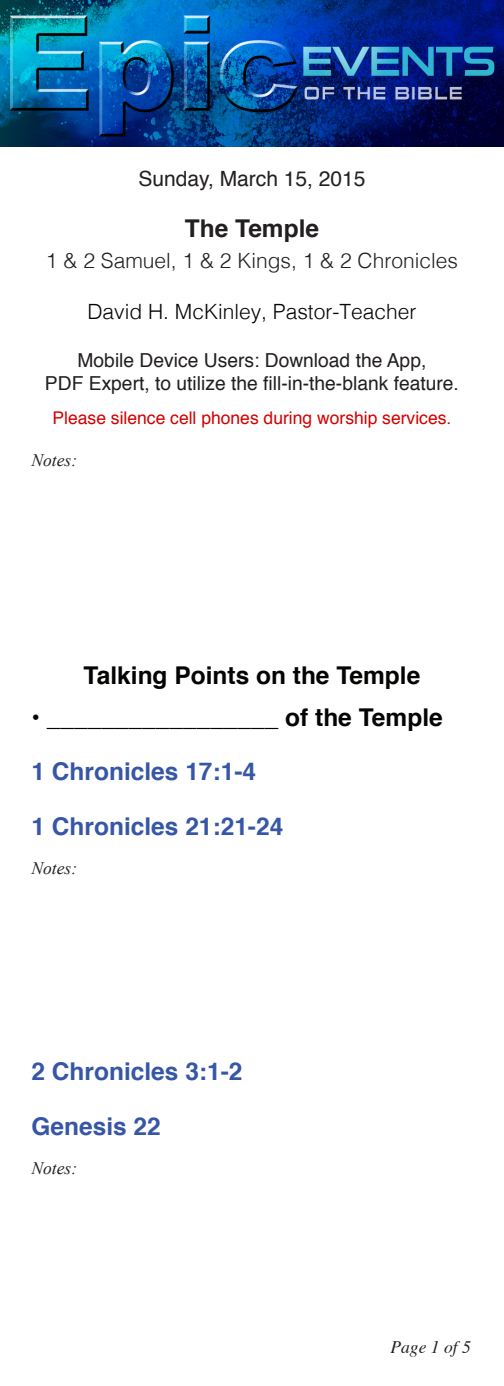
<style>
.page{position:relative;width:504px;height:1386px;background:#fff}
.page>*{position:absolute;margin:0;border:0;box-sizing:border-box;transform-origin:0 0}
.t1{font:700 24.5px "Helvetica";color:#3757a6}
.t2{font:700 24.5px "Helvetica";color:#040503}
.t3{font:700 24.5px "Helvetica";color:#231f20}
.t4{font:300 21px "Helvetica";color:#231f20}
.t5{font:300 21px "Helvetica";color:#040503}
.t6{font:21px "Helvetica";color:#231f20}
.t7{font:19.25px "Helvetica";color:#231f20}
.t8{font:17.5px "Helvetica";color:#d20000}
.t9{font:italic 17.5px "Times New Roman";color:#231f20}
.t10{font:italic 17.5px "Times";color:#231f20}
</style>
<div class="page">
<img style="left:0;top:0;width:504px;height:146px">
<p class="t6" style="left:138px;top:162px;width:229px">Sunday, March 15, 2015</p>
<p class="t3" style="left:185px;top:208px;width:136px">The Temple</p>
<p class="t4" style="left:46px;top:243px;width:414px">1 &amp; 2 Samuel, 1 &amp; 2 Kings, 1 &amp; 2 Chronicles</p>
<p class="t5" style="left:87px;top:293px;width:331px">David H. McKinley, Pastor-Teacher</p>
<p class="t7" style="left:78px;top:345px;width:350px">Mobile Device Users: Download the App,</p>
<p class="t7" style="left:45px;top:368px;width:416px">PDF Expert, to utilize the fill-in-the-blank feature.</p>
<p class="t8" style="left:53px;top:404px;width:400px">Please silence cell phones during worship services.</p>
<p class="t9" style="left:32px;top:448px;width:47px">Notes:</p>
<p class="t2" style="left:84px;top:656px;width:338px">Talking Points on the Temple</p>
<p class="t2" style="left:31px;top:697px;width:413px">• _________________ of the Temple</p>
<p class="t1" style="left:31px;top:752px;width:226px">1 Chronicles 17:1-4</p>
<p class="t1" style="left:31px;top:807px;width:253px">1 Chronicles 21:21-24</p>
<p class="t9" style="left:32px;top:856px;width:47px">Notes:</p>
<p class="t1" style="left:32px;top:1052px;width:213px">2 Chronicles 3:1-2</p>
<p class="t1" style="left:32px;top:1106px;width:131px">Genesis 22</p>
<p class="t9" style="left:32px;top:1156px;width:47px">Notes:</p>
<p class="t10" style="left:391px;top:1332px;width:82px">Page 1 of 5</p>
</div>
